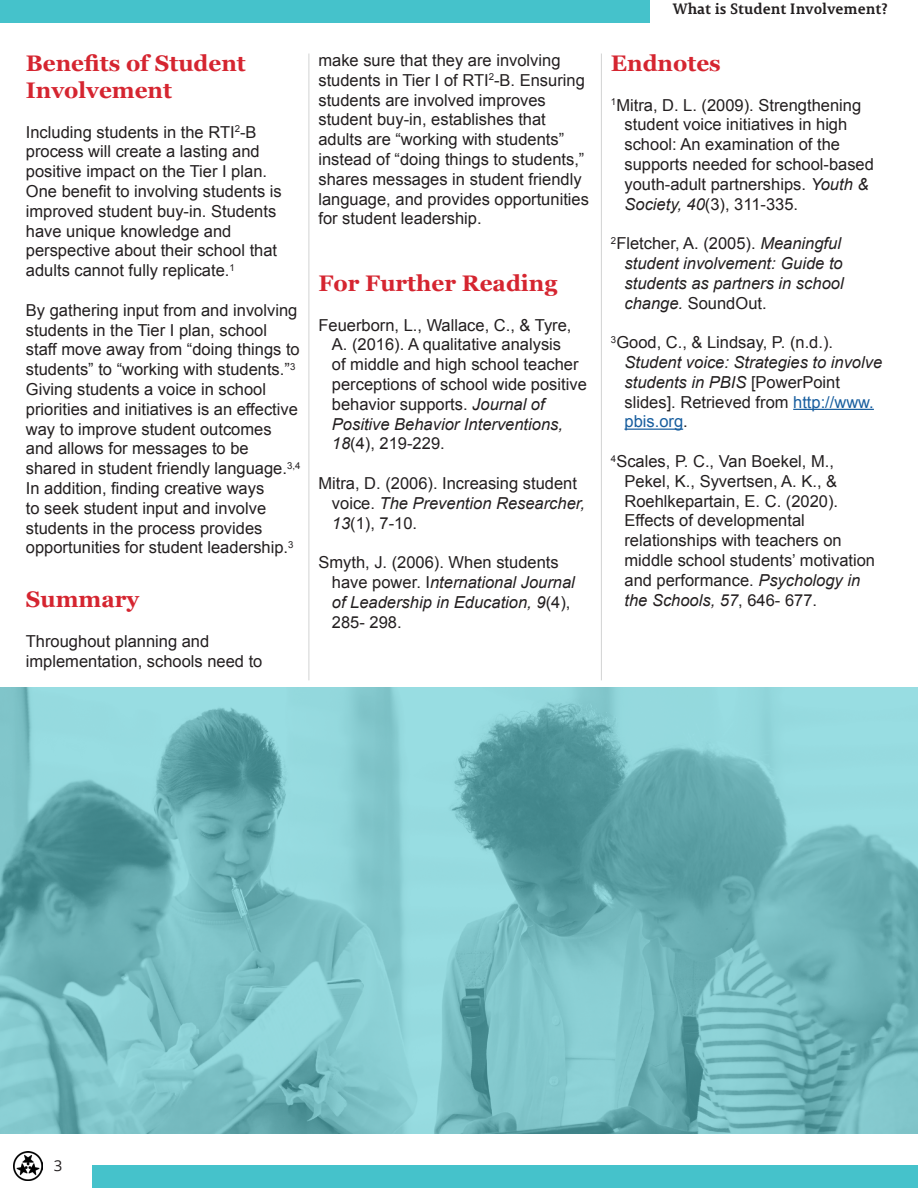
<style>
.page{position:relative;width:918px;height:1188px;background:#fff}
.page>*{position:absolute;margin:0;border:0;box-sizing:border-box;transform-origin:0 0}
.t1{font:700 22.5px/27px "Georgia";color:#d52530}
.t2{font:16.5px/19.8px "Arial";color:#231f20}
.t3{font:italic 16.5px/19.8px "Arial";color:#231f20}
.t4{font:700 15px "Permian Slab Serif Typeface";letter-spacing:-.005em;color:#231f20}
.t5{font:15px "Open Sans";color:#231f20}
.s1{font-style:italic}
.s2{font-style:normal}
.s3{font-style:normal;color:#175d9e}
</style>
<div class="page">
<div style="left:93px;top:1166px;width:825px;height:22px;background:#45c2cb"></div>
<div style="left:0;top:0;width:649px;height:22px;background:#45c2cb"></div>
<img style="left:13px;top:1151px;width:30px;height:29px">
<svg style="left:0;top:688px;width:918px;height:446px;background:#7abfc3"></svg>
<hr style="left:793px;top:409px;width:81px;height:1px;background:#175d9e">
<hr style="left:624px;top:429px;width:59px;height:1px;background:#175d9e">
<hr style="left:308px;top:54px;width:1px;height:626px;background:#76797a">
<hr style="left:601px;top:54px;width:1px;height:626px;background:#76797a">
<p class="t1" style="left:26px;top:49px;width:222px">Benefits of Student<br>Involvement</p>
<p class="t2" style="left:26px;top:122px;width:257px">Including students in the RTI<sup>2</sup>-B process will create a lasting and positive impact on the Tier I plan.<br>One benefit to involving students is improved student buy-in. Students have unique knowledge and perspective about their school that adults cannot fully replicate.<sup>1</sup></p>
<p class="t2" style="left:26px;top:300px;width:276px">By gathering input from and involving students in the Tier I plan, school staff move away from “doing things to students” to “working with students.”<sup>3<br></sup>Giving students a voice in school priorities and initiatives is an effective way to improve student outcomes and allows for messages to be shared in student friendly language.<sup>3,4</sup></p>
<p class="t2" style="left:26px;top:478px;width:269px">In addition, finding creative ways<br>to seek student input and involve students in the process provides opportunities for student leadership.<sup>3</sup></p>
<p class="t1" style="left:26px;top:585px;width:115px">Summary</p>
<p class="t2" style="left:26px;top:631px;width:238px">Throughout planning and implementation, schools need to</p>
<p class="t2" style="left:318px;top:50px;width:272px">make sure that they are involving students in Tier I of RTI<sup>2</sup>-B. Ensuring students are involved improves student buy-in, establishes that adults are “working with students” instead of “doing things to students,” shares messages in student friendly language, and provides opportunities for student leadership.</p>
<p class="t1" style="left:318px;top:269px;width:240px">For Further Reading</p>
<p class="t2" style="left:318px;top:315px;width:255px">Feuerborn, L., Wallace, C., &amp; Tyre,</p>
<p class="t2" style="left:332px;top:335px;width:256px">A. (2016). A qualitative analysis<br>of middle and high school teacher perceptions of school wide positive behavior supports. <span class="s1">Journal of<br>Positive Behavior Interventions,<br>18</span>(4), 219-229.</p>
<p class="t2" style="left:318px;top:473px;width:260px">Mitra, D. (2006). Increasing student</p>
<p class="t3" style="left:332px;top:493px;width:255px"><span class="s2">voice.</span> The Prevention Researcher,<br>13<span class="s2">(1), 7-10.</span></p>
<p class="t2" style="left:318px;top:553px;width:242px">Smyth, J. (2006). When students</p>
<p class="t3" style="left:332px;top:573px;width:245px"><span class="s2">have power. I</span>nternational Journal of Leadership in Education, 9<span class="s2">(4),<br>285- 298.</span></p>
<p class="t4" style="left:673px;top:-3px;width:217px">What is Student Involvement?</p>
<p class="t1" style="left:611px;top:49px;width:111px">Endnotes</p>
<p class="t2" style="left:611px;top:95px;width:252px"><sup>1</sup>Mitra, D. L. (2009). Strengthening</p>
<p class="t2" style="left:624px;top:115px;width:251px">student voice initiatives in high school: An examination of the supports needed for school-based youth-adult partnerships. <span class="s1">Youth &amp;<br>Society, 40</span>(3), 311-335.</p>
<p class="t2" style="left:611px;top:234px;width:232px"><sup>2</sup>Fletcher, A. (2005). <span class="s1">Meaningful</span></p>
<p class="t3" style="left:624px;top:254px;width:221px;text-align:justify">student involvement: Guide to students as partners in school change. <span class="s2">SoundOut.</span></p>
<p class="t2" style="left:611px;top:333px;width:224px"><sup>3</sup>Good, C., &amp; Lindsay, P. (n.d.).</p>
<p class="t3" style="left:624px;top:353px;width:259px">Student voice: Strategies to involve students in PBIS <span class="s2">[PowerPoint slides]. Retrieved from</span> <span class="s3">http://www. pbis.org</span><span class="s2">.</span></p>
<p class="t2" style="left:611px;top:451px;width:225px"><sup>4</sup>Scales, P. C., Van Boekel, M.,</p>
<p class="t2" style="left:624px;top:471px;width:252px">Pekel, K., Syvertsen, A. K., &amp;<br>Roehlkepartain, E. C. (2020).<br>Effects of developmental relationships with teachers on middle school students’ motivation and performance. <span class="s1">Psychology in the Schools, 57</span>, 646- 677.</p>
<p class="t5" style="left:54px;top:1155px;width:10px">3</p>
</div>
